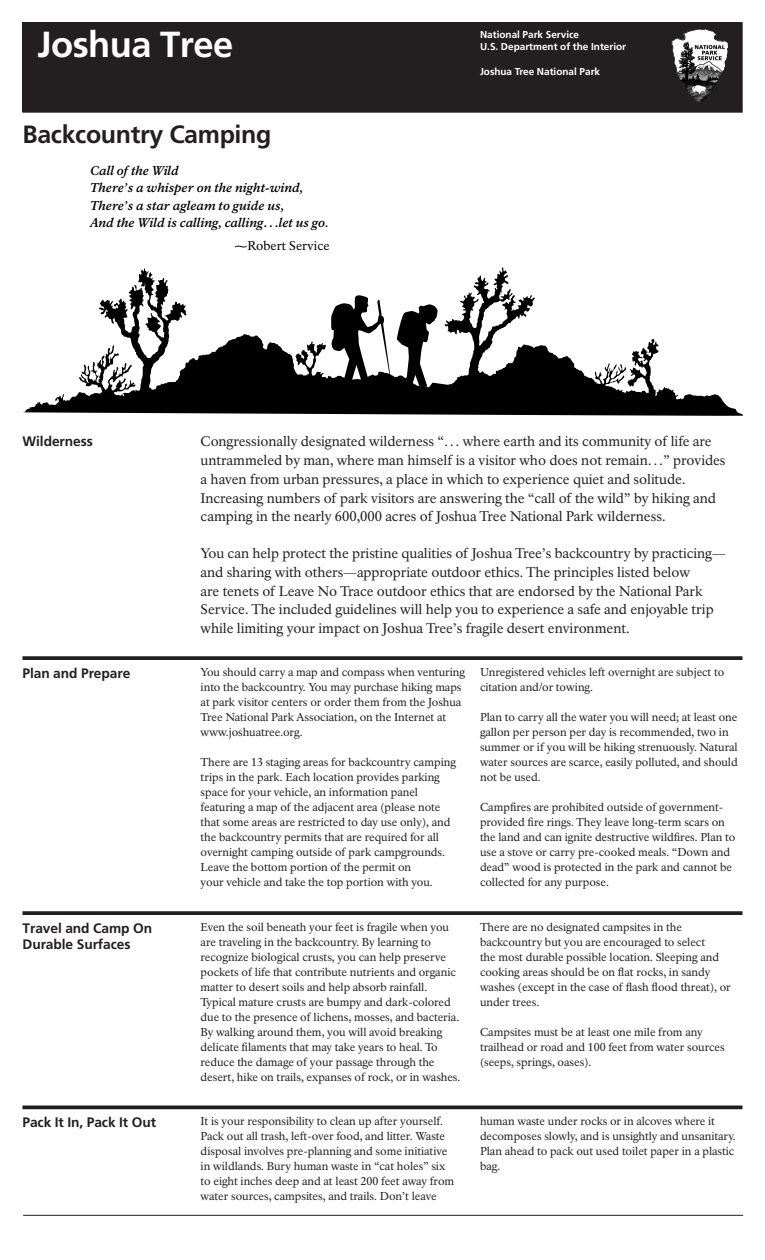
<style>
.page{position:relative;width:765px;height:1260px;background:#fff}
.page>*{position:absolute;margin:0;border:0;box-sizing:border-box;transform-origin:0 0}
.Blk__band-brief_site{font:700 36.25px "Frutiger LT Std";letter-spacing:-.015em;color:#fff}
.Site_Bulletin_Title{font:700 25px "Frutiger LT Std";letter-spacing:-.015em;color:#231f20}
.Introduction-text{font:13.75px/18.8px "NPS Rawlinson OT";letter-spacing:-.005em;color:#231f20}
.Head-A{font:700 13.75px/16.2px "Frutiger LT Std";letter-spacing:-.005em;color:#231f20}
.Introduction-text-2{font:italic 700 12.5px "NPS Rawlinson OT";color:#000}
.Introduction-text-3{font:12.5px "NPS Rawlinson OT";color:#000;scale:2 1}
.Text{font:11.25px/15px "NPS Rawlinson OT";letter-spacing:-.005em;color:#231f20}
.Blk__band-DOI_NPS_fu{font:700 10px "Frutiger LT Std";color:#fff}
</style>
<div class="page">
<svg style="left:23px;top:267px;width:719px;height:149px"></svg>
<svg style="left:397px;top:304px;width:41px;height:86px"></svg>
<svg style="left:331px;top:295px;width:60px;height:94px"></svg>
<div style="left:23px;top:23px;width:719px;height:89px;background:#231f20"></div>
<div style="left:22px;top:22px;width:720px;height:90px;border:1px solid #231f20"></div>
<hr style="left:23px;top:1215px;width:720px;height:1px;background:#231f20">
<img style="left:672px;top:29px;width:56px;height:72px">
<svg style="left:22px;top:656px;width:720px;height:4px;background:#302c2d"></svg>
<svg style="left:22px;top:911px;width:720px;height:4px;background:#302c2d"></svg>
<hr style="left:22px;top:1106px;width:720px;height:3px;background:#231f20">
<p class="Blk__band-brief_site" style="left:37px;top:23px;width:197px">Joshua Tree</p>
<p class="Blk__band-DOI_NPS_fu" style="left:480px;top:28px;width:101px">National Park Service</p>
<p class="Blk__band-DOI_NPS_fu" style="left:480px;top:41px;width:148px">U.S. Department of the Interior</p>
<p class="Blk__band-DOI_NPS_fu" style="left:480px;top:66px;width:122px">Joshua Tree National Park</p>
<p class="Site_Bulletin_Title" style="left:22px;top:119px;width:250px">Backcountry Camping</p>
<p class="Introduction-text-2" style="left:90px;top:163px;width:90px">Call of the Wild</p>
<p class="Introduction-text-2" style="left:90px;top:181px;width:215px">There’s a whisper on the night-wind,</p>
<p class="Introduction-text-2" style="left:90px;top:198px;width:196px">There’s a star agleam to guide us,</p>
<p class="Introduction-text-2" style="left:90px;top:216px;width:240px">And the Wild is calling, calling…let us go.</p>
<p class="Introduction-text-3" style="left:235px;top:238px;width:49px">~Robert Service</p>
<p class="Head-A" style="left:22px;top:433px;width:72px">Wilderness</p>
<p class="Introduction-text" style="left:201px;top:432px;width:526px">Congressionally designated wilderness “… where earth and its community of life are untrammeled by man, where man himself is a visitor who does not remain…” provides a haven from urban pressures, a place in which to experience quiet and solitude.<br>Increasing numbers of park visitors are answering the “call of the wild” by hiking and camping in the nearly 600,000 acres of Joshua Tree National Park wilderness.</p>
<p class="Introduction-text" style="left:201px;top:544px;width:527px">You can help protect the pristine qualities of Joshua Tree’s backcountry by practicing— and sharing with others—appropriate outdoor ethics. The principles listed below<br>are tenets of Leave No Trace outdoor ethics that are endorsed by the National Park Service. The included guidelines will help you to experience a safe and enjoyable trip while limiting your impact on Joshua Tree’s fragile desert environment.</p>
<p class="Head-A" style="left:22px;top:665px;width:109px">Plan and Prepare</p>
<p class="Text" style="left:201px;top:665px;width:266px">You should carry a map and compass when venturing into the backcountry. You may purchase hiking maps at park visitor centers or order them from the Joshua Tree National Park Association, on the Internet at www.joshuatree.org.</p>
<p class="Text" style="left:201px;top:755px;width:257px">There are 13 staging areas for backcountry camping trips in the park. Each location provides parking space for your vehicle, an information panel featuring a map of the adjacent area (please note that some areas are restricted to day use only), and the backcountry permits that are required for all overnight camping outside of park campgrounds.<br>Leave the bottom portion of the permit on<br>your vehicle and take the top portion with you.</p>
<p class="Text" style="left:480px;top:665px;width:246px">Unregistered vehicles left overnight are subject to citation and/or towing.</p>
<p class="Text" style="left:480px;top:710px;width:259px">Plan to carry all the water you will need; at least one gallon per person per day is recommended, two in summer or if you will be hiking strenuously. Natural water sources are scarce, easily polluted, and should not be used.</p>
<p class="Text" style="left:480px;top:800px;width:257px">Campfires are prohibited outside of government&shy;provided fire rings. They leave long-term scars on the land and can ignite destructive wildfires. Plan to use a stove or carry pre-cooked meals. “Down and dead” wood is protected in the park and cannot be collected for any purpose.</p>
<p class="Head-A" style="left:22px;top:920px;width:131px">Travel and Camp On<br>Durable Surfaces</p>
<p class="Text" style="left:201px;top:920px;width:261px">Even the soil beneath your feet is fragile when you are traveling in the backcountry. By learning to recognize biological crusts, you can help preserve pockets of life that contribute nutrients and organic matter to desert soils and help absorb rainfall.<br>Typical mature crusts are bumpy and dark-colored due to the presence of lichens, mosses, and bacteria.<br>By walking around them, you will avoid breaking delicate filaments that may take years to heal. To reduce the damage of your passage through the desert, hike on trails, expanses of rock, or in washes.</p>
<p class="Text" style="left:480px;top:920px;width:252px">There are no designated campsites in the backcountry but you are encouraged to select<br>the most durable possible location. Sleeping and cooking areas should be on flat rocks, in sandy washes (except in the case of flash flood threat), or under trees.</p>
<p class="Text" style="left:480px;top:1025px;width:246px">Campsites must be at least one mile from any trailhead or road and 100 feet from water sources (seeps, springs, oases).</p>
<p class="Head-A" style="left:22px;top:1114px;width:135px">Pack It In, Pack It Out</p>
<p class="Text" style="left:201px;top:1114px;width:255px">It is your responsibility to clean up after yourself.<br>Pack out all trash, left-over food, and litter. Waste disposal involves pre-planning and some initiative in wildlands. Bury human waste in “cat holes” six to eight inches deep and at least 200 feet away from water sources, campsites, and trails. Don’t leave</p>
<p class="Text" style="left:480px;top:1114px;width:257px">human waste under rocks or in alcoves where it decomposes slowly, and is unsightly and unsanitary.<br>Plan ahead to pack out used toilet paper in a plastic bag.</p>
</div>
